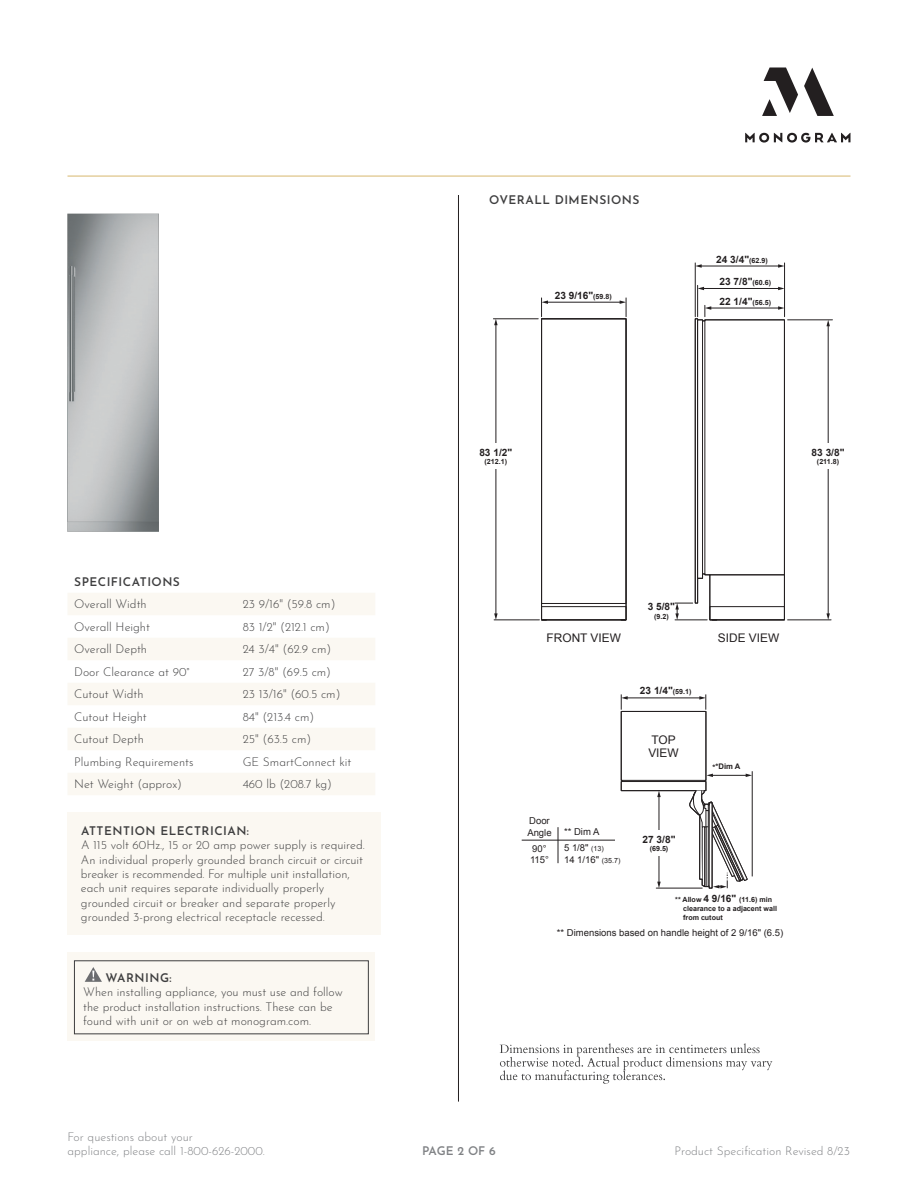
<style>
.page{position:relative;width:918px;height:1188px;background:#fff}
.page>*{position:absolute;margin:0;border:0;box-sizing:border-box;transform-origin:0 0}
.t1{font:300 12px/14.4px "Josefin Sans";color:#3e3e3f}
.t2{font:600 12px "Josefin Sans";letter-spacing:.04em;color:#3e3e3f}
.t3{font:300 12px/14.4px "Josefin Sans";color:#808285}
.t4{font:100 12px "Josefin Sans";color:#808285}
.t5{font:600 12px "Josefin Sans";letter-spacing:-.015em;color:#808285}
.t6{font:11.85px/13px "Arial";color:#231f20}
.t7{font:700 10.05px "Arial";color:#231f20}
.t8{font:9.45px/11.4px "Arial";color:#231f20}
.t9{font:700 7.65px "Arial";color:#231f20}
.t10{font:700 7.2px/8.9px "Arial";color:#231f20}
.s1{font-size:7.2px}
.s2{font-size:10.05px}
</style>
<div class="page">
<hr style="left:458px;top:195px;width:1px;height:907px;background:#231f20">
<hr style="left:68px;top:176px;width:782px;height:1px;background:#dcbf7e">
<svg style="left:745px;top:68px;width:105px;height:75px"></svg>
<svg style="left:68px;top:593px;width:307px;height:202px;fill:#fbf8f2"></svg>
<hr style="left:695px;top:263px;width:1px;height:54px;background:#231f20">
<hr style="left:697px;top:285px;width:1px;height:32px;background:#231f20">
<hr style="left:784px;top:263px;width:1px;height:54px;background:#231f20">
<hr style="left:701px;top:266px;width:78px;height:1px;background:#231f20">
<svg style="left:695px;top:264px;width:7px;height:4px"></svg>
<svg style="left:778px;top:264px;width:6px;height:4px"></svg>
<hr style="left:703px;top:288px;width:76px;height:1px;background:#231f20">
<svg style="left:698px;top:287px;width:6px;height:3px"></svg>
<svg style="left:778px;top:287px;width:6px;height:3px"></svg>
<hr style="left:494px;top:620px;width:45px;height:1px;background:#231f20">
<hr style="left:493px;top:318px;width:45px;height:1px;background:#231f20">
<hr style="left:496px;top:324px;width:1px;height:291px;background:#231f20">
<svg style="left:494px;top:613px;width:4px;height:7px"></svg>
<svg style="left:494px;top:319px;width:4px;height:6px"></svg>
<hr style="left:788px;top:620px;width:43px;height:1px;background:#231f20">
<hr style="left:788px;top:320px;width:44px;height:1px;background:#231f20">
<hr style="left:828px;top:325px;width:1px;height:290px;background:#231f20">
<svg style="left:826px;top:613px;width:4px;height:7px"></svg>
<svg style="left:826px;top:320px;width:4px;height:6px"></svg>
<div style="left:490px;top:443px;width:10px;height:26px;background:#fff"></div>
<div style="left:824px;top:443px;width:8px;height:26px;background:#fff"></div>
<hr style="left:752px;top:771px;width:1px;height:105px;background:#231f20">
<hr style="left:558px;top:827px;width:1px;height:36px;background:#231f20">
<hr style="left:522px;top:840px;width:93px;height:1px;background:#231f20">
<svg style="left:541px;top:298px;width:86px;height:323px"></svg>
<svg style="left:675px;top:305px;width:110px;height:316px"></svg>
<svg style="left:621px;top:694px;width:131px;height:195px"></svg>
<img style="left:68px;top:214px;width:91px;height:317px">
<svg style="left:500px;top:1043px;width:272px;height:41px"></svg>
<div style="left:68px;top:952px;width:307px;height:88px;background:#fbf8f2"></div>
<svg style="left:85px;top:967px;width:17px;height:15px"></svg>
<div style="left:68px;top:812px;width:313px;height:123px;background:#fbf8f2"></div>
<p class="t2" style="left:74px;top:573px;width:107px">SPECIFICATIONS</p>
<p class="t1" style="left:74px;top:596px;width:74px">Overall Width</p>
<p class="t1" style="left:243px;top:596px;width:94px">23 9/16" (59.8 cm)</p>
<p class="t1" style="left:74px;top:618px;width:77px">Overall Height</p>
<p class="t1" style="left:243px;top:618px;width:89px">83 1/2" (212.1 cm)</p>
<p class="t1" style="left:74px;top:641px;width:74px">Overall Depth</p>
<p class="t1" style="left:243px;top:641px;width:90px">24 3/4" (62.9 cm)</p>
<p class="t1" style="left:74px;top:663px;width:117px">Door Clearance at 90°</p>
<p class="t1" style="left:243px;top:663px;width:90px">27 3/8" (69.5 cm)</p>
<p class="t1" style="left:74px;top:686px;width:71px">Cutout Width</p>
<p class="t1" style="left:243px;top:686px;width:99px">23 13/16" (60.5 cm)</p>
<p class="t1" style="left:74px;top:708px;width:74px">Cutout Height</p>
<p class="t1" style="left:243px;top:708px;width:73px">84" (213.4 cm)</p>
<p class="t1" style="left:74px;top:731px;width:71px">Cutout Depth</p>
<p class="t1" style="left:243px;top:731px;width:70px">25" (63.5 cm)</p>
<p class="t1" style="left:74px;top:753px;width:121px">Plumbing Requirements</p>
<p class="t1" style="left:243px;top:753px;width:110px">GE SmartConnect kit</p>
<p class="t1" style="left:74px;top:776px;width:109px">Net Weight (approx)</p>
<p class="t1" style="left:243px;top:776px;width:91px">460 lb (208.7 kg)</p>
<p class="t2" style="left:81px;top:822px;width:170px">ATTENTION ELECTRICIAN:</p>
<p class="t1" style="left:81px;top:837px;width:285px">A 115 volt 60Hz., 15 or 20 amp power supply is required.<br>An individual properly grounded branch circuit or circuit breaker is recommended. For multiple unit installation, each unit requires separate individually properly grounded circuit or breaker and separate properly grounded 3-prong electrical receptacle recessed.</p>
<p class="t2" style="left:106px;top:969px;width:68px">WARNING:</p>
<p class="t1" style="left:83px;top:984px;width:261px">When installing appliance, you must use and follow the product installation instructions. These can be found with unit or on web at monogram.com.</p>
<p class="t3" style="left:67px;top:1128px;width:199px">For questions about your<br>appliance, please call 1-800-626-2000.</p>
<p class="t2" style="left:489px;top:191px;width:152px">OVERALL DIMENSIONS</p>
<p class="t7" style="left:555px;top:289px;width:59px">23 9/16"<span class="s1">(59.8)</span></p>
<p class="t7" style="left:716px;top:253px;width:53px">24 3/4"<span class="s1">(62.9)</span></p>
<p class="t7" style="left:720px;top:275px;width:53px">23 7/8"<span class="s1">(60.6)</span></p>
<p class="t7" style="left:720px;top:295px;width:53px">22 1/4"<span class="s1">(56.5)</span></p>
<p class="t7" style="left:479px;top:445px;width:34px">83 1/2"</p>
<p class="t10" style="left:485px;top:457px;width:24px">(212.1)</p>
<p class="t7" style="left:812px;top:445px;width:34px">83 3/8"</p>
<p class="t10" style="left:817px;top:457px;width:24px">(211.8)</p>
<p class="t6" style="left:547px;top:631px;width:76px">FRONT VIEW</p>
<p class="t7" style="left:648px;top:600px;width:29px">3 5/8"</p>
<p class="t10" style="left:654px;top:612px;width:16px">(9.2)</p>
<p class="t7" style="left:640px;top:684px;width:53px">23 1/4"<span class="s1">(59.1)</span></p>
<p class="t6" style="left:648px;top:733px;width:32px">TOP<br>VIEW</p>
<p class="t8" style="left:527px;top:815px;width:26px">Door<br>Angle</p>
<p class="t8" style="left:530px;top:843px;width:20px">90°<br>115°</p>
<p class="t8" style="left:564px;top:824px;width:41px;line-height:16.2px">** Dim A<br>5 1/8" <span class="s1">(13)</span></p>
<p class="t8" style="left:564px;top:854px;width:58px">14 1/16" <span class="s1">(35.7)</span></p>
<p class="t7" style="left:643px;top:833px;width:34px">27 3/8"</p>
<p class="t10" style="left:650px;top:845px;width:20px">(69.5)</p>
<p class="t6" style="left:718px;top:631px;width:63px">SIDE VIEW</p>
<p class="t9" style="left:713px;top:762px;width:30px">**Dim A</p>
<p class="t10" style="left:683px;top:895px;width:95px;text-indent:-8px">** Allow <span class="s2">4 9/16"</span> (11.6) min clearance to a adjacent wall from cutout</p>
<p class="t8" style="left:557px;top:928px;width:228px">** Dimensions based on handle height of 2 9/16" (6.5)</p>
<p class="t5" style="left:422px;top:1142px;width:75px">PAGE 2 OF 6</p>
<p class="t4" style="left:674px;top:1142px;width:177px">Product Specification Revised 8/23</p>
</div>
